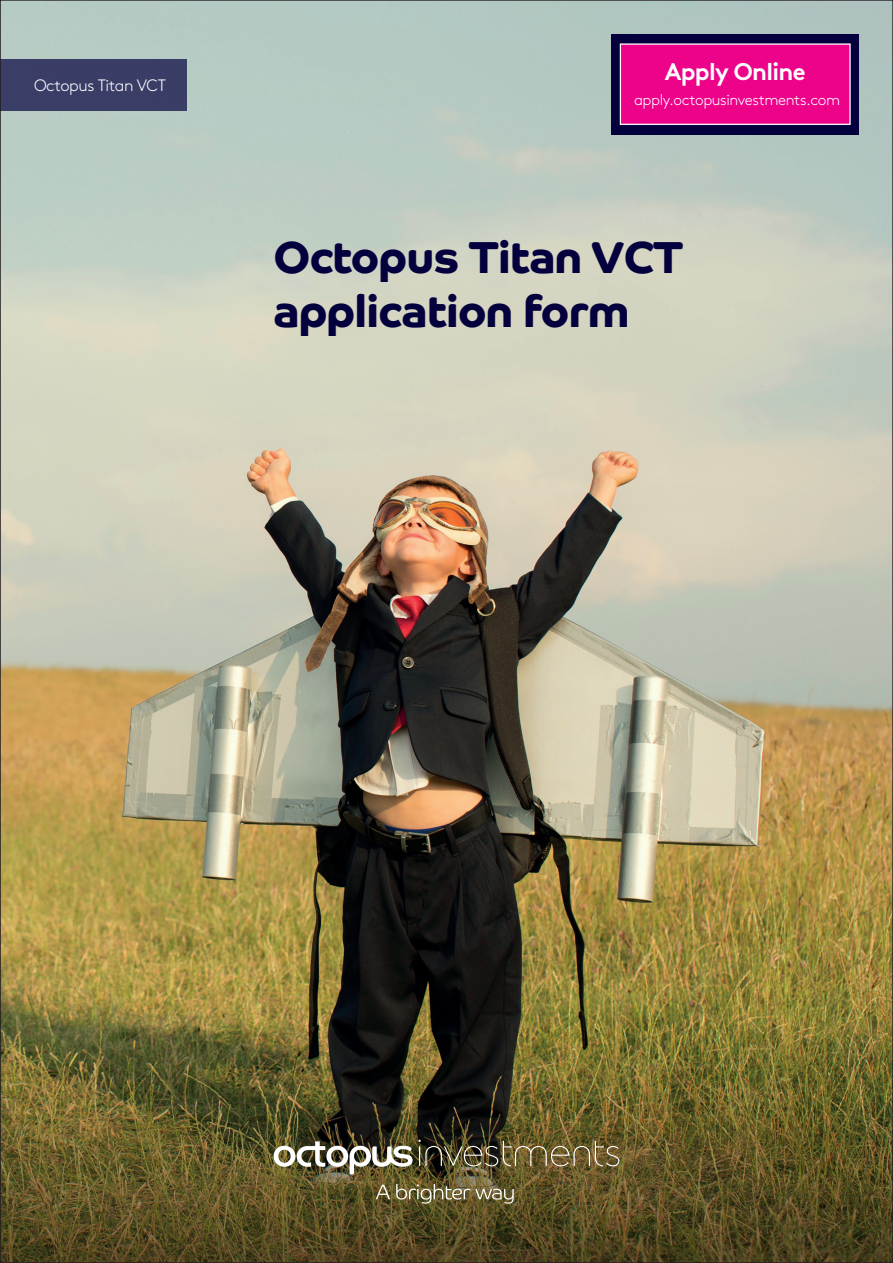
<style>
.page{position:relative;width:893px;height:1263px;background:#fff}
.page>*{position:absolute;margin:0;border:0;box-sizing:border-box;transform-origin:0 0}
.Body_text{font:700 45px/54px "Co Headline";letter-spacing:-.015em;color:#04003e}
.t1{font:700 24px "Brown";letter-spacing:-.025em;color:#fff}
.Body_text-2{font:300 16.5px "Brown";letter-spacing:-.025em;color:#fff}
.t2{font:300 15.3px "Brown";letter-spacing:-.025em;color:#fff}
</style>
<div class="page">
<img style="left:2px;top:2px;width:889px;height:536px">
<div style="left:611px;top:34px;width:248px;height:100px;background:#04003e"></div>
<img style="left:2px;top:538px;width:889px;height:723px">
<svg style="left:376px;top:1184px;width:14px;height:15px"></svg>
<svg style="left:396px;top:1184px;width:74px;height:20px"></svg>
<svg style="left:476px;top:1189px;width:38px;height:15px"></svg>
<img style="left:274px;top:1140px;width:345px;height:36px">
<div style="left:0;top:60px;width:187px;height:51px;background:#3a3d66"></div>
<div style="left:620px;top:43px;width:231px;height:82px;background:#ed028a;border:1px solid #fff"></div>
<p class="Body_text-2" style="left:34px;top:73px;width:133px">Octopus Titan VCT</p>
<p class="t1" style="left:665px;top:52px;width:143px">Apply Online</p>
<p class="t2" style="left:634px;top:89px;width:208px">apply.octopusinvestments.com</p>
<p class="Body_text" style="left:274px;top:231px;width:411px">Octopus Titan VCT application form</p>
</div>
